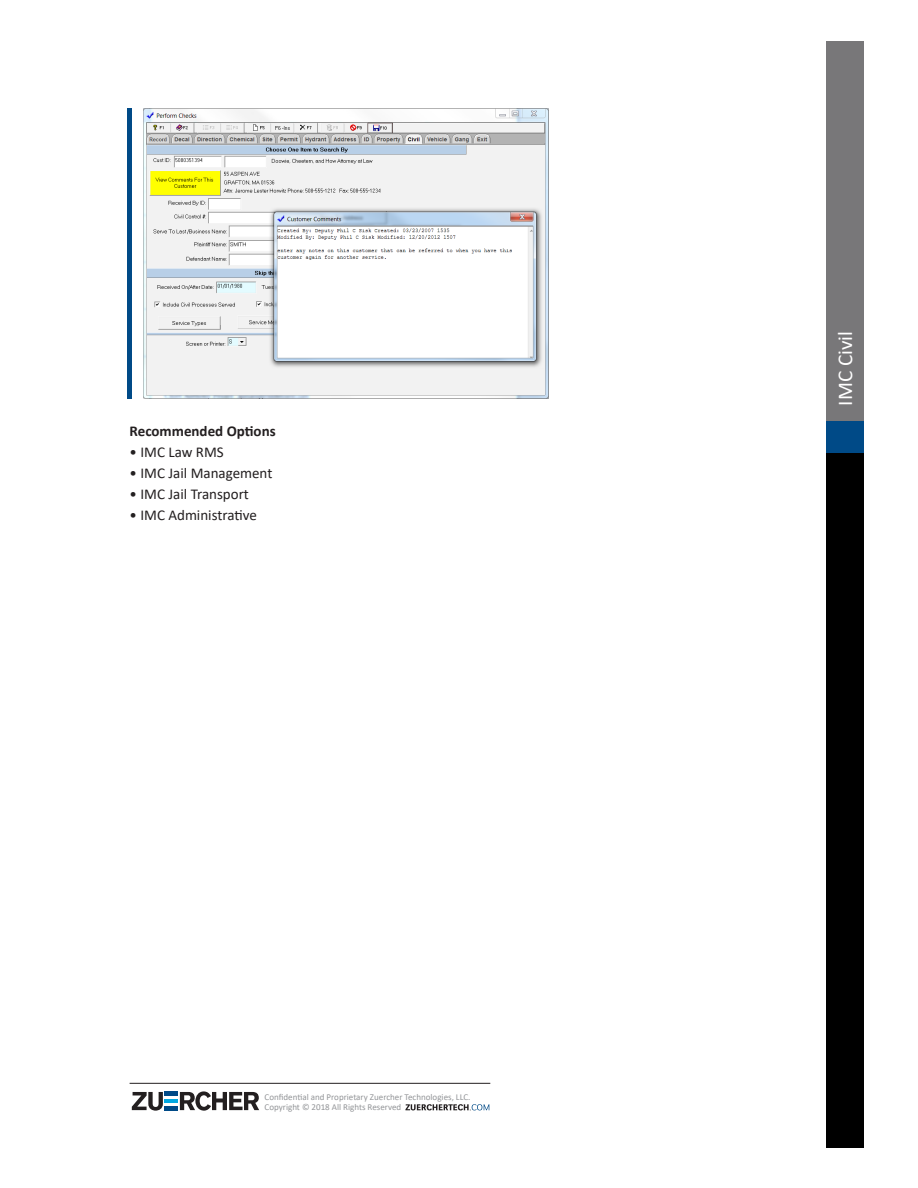
<style>
.page{position:relative;width:918px;height:1188px;background:#fff}
.page>*{position:absolute;margin:0;border:0;box-sizing:border-box;transform-origin:0 0}
.t1{font:21px "Calibri";color:#fff}
.t2{font:15px "Calibri";color:#231f20}
.t3{font:700 15px "Calibri";color:#231f20}
.t4{font:9px "Calibri";color:#939598}
</style>
<div class="page">
<div style="left:827px;top:420px;width:37px;height:34px;background:#004a87"></div>
<div style="left:827px;top:41px;width:37px;height:380px;background:#787779"></div>
<div style="left:827px;top:454px;width:37px;height:694px;background:#000"></div>
<svg style="left:405px;top:1104px;width:84px;height:6px"></svg>
<hr style="left:130px;top:1083px;width:360px;height:1px;background:#231f20">
<hr style="left:165px;top:1092px;width:13px;height:4px;background:#004a87">
<hr style="left:165px;top:1106px;width:13px;height:4px;background:#004a87">
<hr style="left:165px;top:1099px;width:13px;height:4px;background:#00a8e2">
<svg style="left:132px;top:1092px;width:31px;height:19px"></svg>
<svg style="left:180px;top:1091px;width:79px;height:20px"></svg>
<img style="left:144px;top:108px;width:405px;height:290px">
<div style="left:127px;top:108px;width:5px;height:291px;background:#004a87"></div>
<p class="t3" style="left:130px;top:420px;width:148px">Recommended Options</p>
<p class="t2" style="left:130px;top:441px;width:96px">• IMC Law RMS</p>
<p class="t2" style="left:130px;top:462px;width:144px">• IMC Jail Management</p>
<p class="t2" style="left:130px;top:483px;width:121px">• IMC Jail Transport</p>
<p class="t2" style="left:130px;top:504px;width:129px">• IMC Administrative</p>
<p class="t4" style="left:265px;top:1090px;width:207px">Confidential and Proprietary Zuercher Technologies, LLC.</p>
<p class="t4" style="left:265px;top:1101px;width:138px">Copyright © 2018 All Rights Reserved</p>
<p class="t1" style="left:831px;top:406px;width:76px;rotate:-90deg">IMC Civil</p>
</div>
